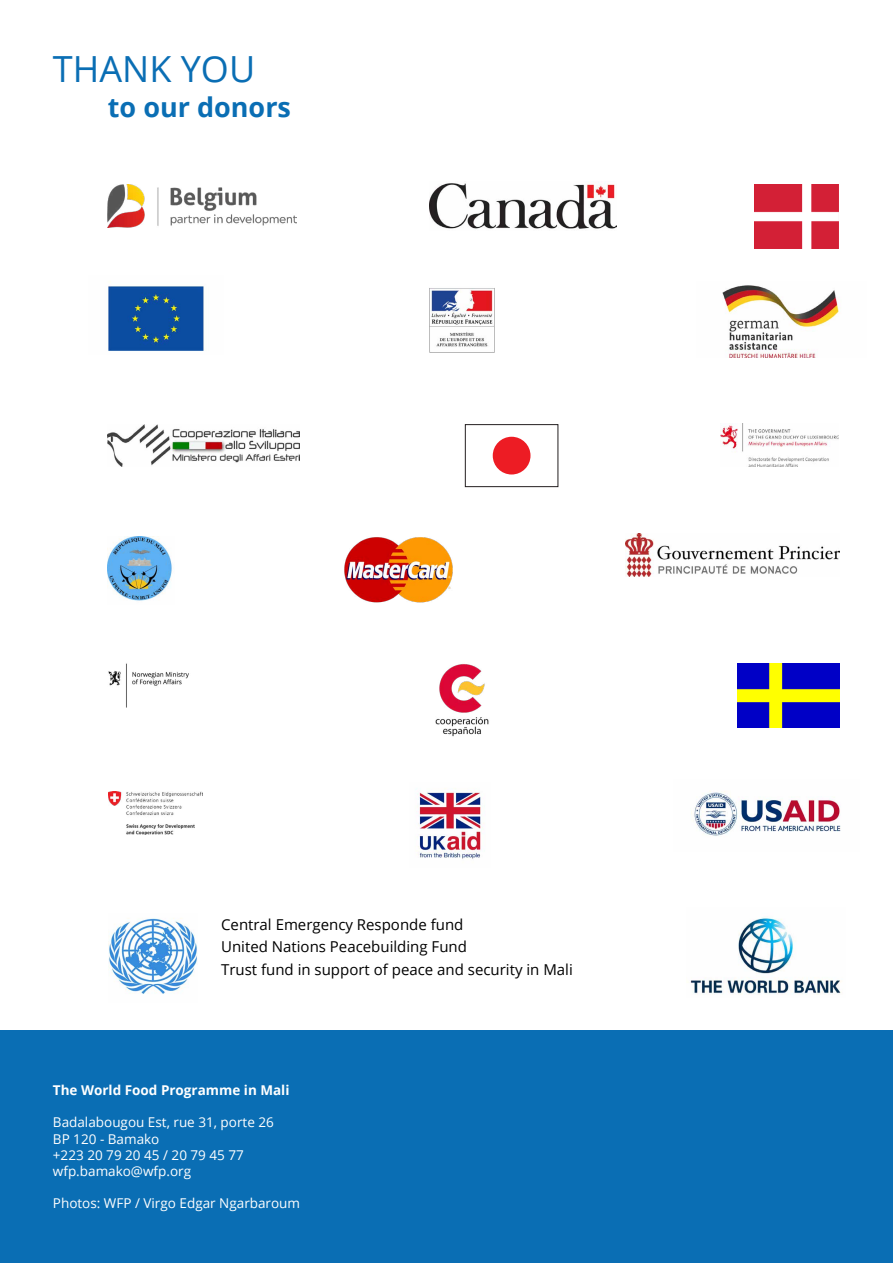
<style>
.page{position:relative;width:893px;height:1263px;background:#fff}
.page>*{position:absolute;margin:0;border:0;box-sizing:border-box;transform-origin:0 0}
.t1{font:36px "Open Sans";color:#0a6eb4}
.t2{font:700 27px "Open Sans";color:#0a6eb4}
.t3{font:15px/22.2px "Open Sans";color:#000}
.t4{font:13.5px/16.2px "Open Sans";color:#fff}
.t5{font:700 13.5px "Open Sans";color:#fff}
</style>
<div class="page">
<div style="left:0;top:1031px;width:893px;height:232px;background:#0a6eb4"></div>
<img style="left:722px;top:285px;width:118px;height:73px">
<img style="left:417px;top:788px;width:67px;height:71px">
<img style="left:108px;top:792px;width:94px;height:42px">
<svg style="left:464px;top:424px;width:95px;height:64px"></svg>
<div style="left:465px;top:425px;width:93px;height:62px;background:#fff"></div>
<div style="left:465px;top:424px;width:93px;height:63px;border:1px solid #231f20"></div>
<div style="left:493px;top:437px;width:37px;height:37px;background:#ed1c24;border-radius:50%"></div>
<img style="left:435px;top:664px;width:54px;height:73px">
<img style="left:430px;top:182px;width:187px;height:47px">
<img style="left:625px;top:534px;width:214px;height:42px">
<img style="left:691px;top:791px;width:150px;height:45px">
<img style="left:429px;top:288px;width:66px;height:65px">
<img style="left:108px;top:663px;width:81px;height:45px">
<img style="left:107px;top:424px;width:192px;height:43px">
<img style="left:108px;top:281px;width:96px;height:70px">
<img style="left:690px;top:917px;width:151px;height:78px">
<img style="left:344px;top:537px;width:109px;height:66px">
<img style="left:737px;top:664px;width:102px;height:63px">
<img style="left:109px;top:918px;width:88px;height:76px">
<img style="left:721px;top:424px;width:118px;height:42px">
<img style="left:107px;top:185px;width:190px;height:43px">
<img style="left:755px;top:184px;width:84px;height:64px">
<img style="left:108px;top:537px;width:64px;height:64px">
<h1 class="t1" style="left:53px;top:44px;width:204px">THANK YOU</h1>
<h2 class="t2" style="left:108px;top:89px;width:185px">to our donors</h2>
<p class="t3" style="left:221px;top:913px;width:353px">Central Emergency Responde fund<br>United Nations Peacebuilding Fund<br>Trust fund in support of peace and security in Mali</p>
<p class="t5" style="left:53px;top:1080px;width:238px">The World Food Programme in Mali</p>
<p class="t4" style="left:53px;top:1114px;width:222px">Badalabougou Est, rue 31, porte 26<br>BP 120 - Bamako<br>+223 20 79 20 45 / 20 79 45 77 wfp.bamako@wfp.org</p>
<p class="t4" style="left:53px;top:1195px;width:249px">Photos: WFP / Virgo Edgar Ngarbaroum</p>
</div>
